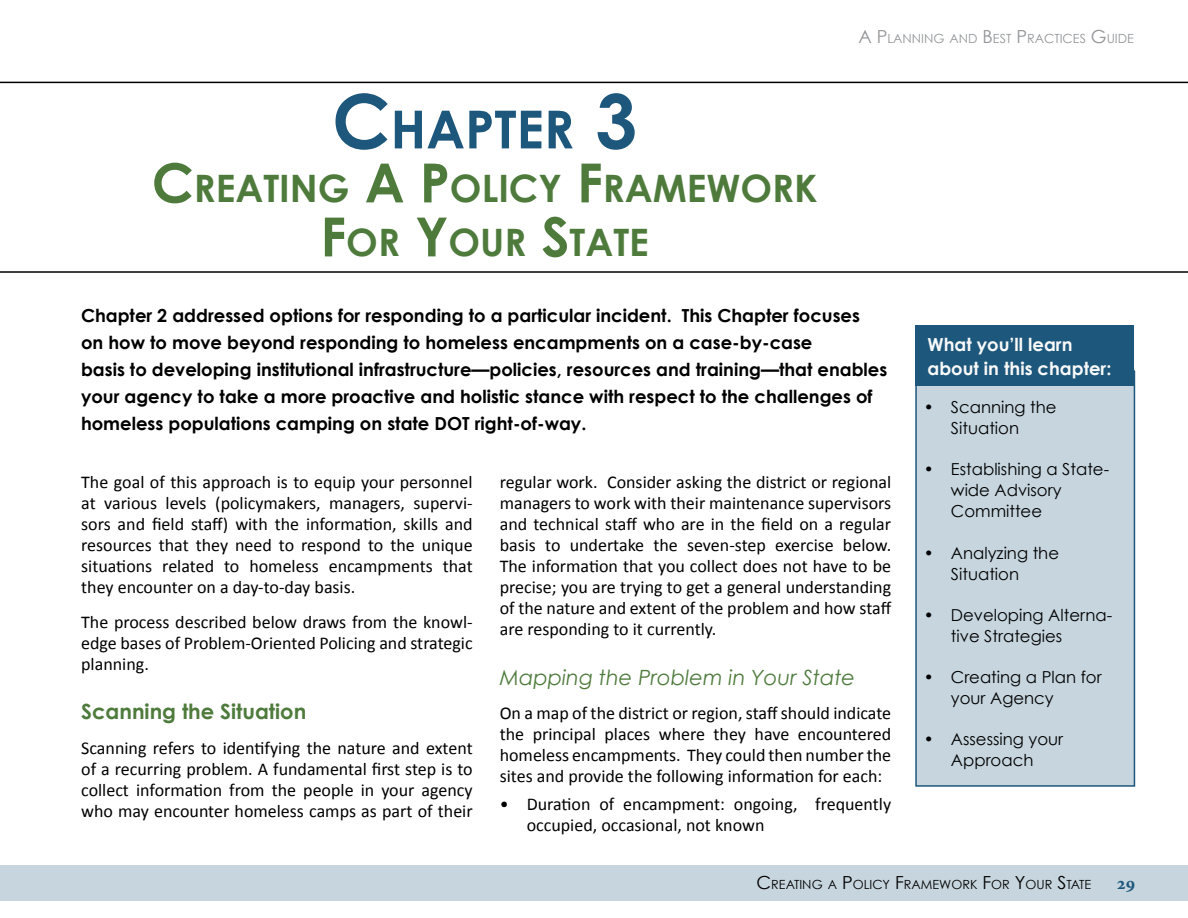
<style>
.page{position:relative;width:1188px;height:918px;background:#fff}
.page>*{position:absolute;margin:0;border:0;box-sizing:border-box;transform-origin:0 0}
.t1{font:700 52.5px "Century Gothic";color:#1d577c}
.t2{font:700 37.8px/54px "Century Gothic";color:#4e7b3c;text-align:center}
.t3{font:italic 21px "Century Gothic";color:#4e7b3c}
.t4{font:700 21px "Century Gothic";color:#4e7b3c}
.t5{font:18px/21px "Calibri";color:#000;text-align:justify}
.t6{font:700 18px/27px "Century Gothic";color:#000}
.t7{font:700 18px/24px "Century Gothic";color:#f8f9f9}
.t8{font:700 18px "Minion Pro";color:#1d577c}
.t9{font:16.5px/21px "Century Gothic";color:#000}
.t10{font:12.6px "Century Gothic";color:#000}
.t11{font:12.6px "Century Gothic";color:#939598}
.s1{font-size:75px}
.s2{font-size:54px}
.s3{font-size:18px}
</style>
<div class="page">
<div style="left:0;top:865px;width:1188px;height:36px;background:#c7d5de"></div>
<hr style="left:0;top:271px;width:1188px;height:2px;background:#000">
<div style="left:915px;top:370px;width:221px;height:417px;background:#c6d5de"></div>
<div style="left:915px;top:325px;width:219px;height:61px;background:#1d577c"></div>
<hr style="left:0;top:82px;width:1188px;height:1px;background:#000">
<h1 class="t1" style="left:332px;top:96px;width:307px"><span class="s1">C</span>HAPTER <span class="s1">3</span></h1>
<h2 class="t2" style="left:152px;top:161px;width:667px"><span class="s2">C</span>REATING <span class="s2">A P</span>OLICY <span class="s2">F</span> RAMEWORK<br><span class="s2">F</span>OR <span class="s2">Y</span>OUR <span class="s2">S</span>TATE</h2>
<p class="t11" style="left:858px;top:30px;width:277px"><span class="s3">A P</span>LANNING AND <span class="s3">B</span>EST <span class="s3">P</span>RACTICES <span class="s3">G</span>UIDE</p>
<p class="t6" style="left:81px;top:302px;width:808px">Chapter 2 addressed options for responding to a particular incident. This Chapter focuses<br>on how to move beyond responding to homeless encampments on a case-by-case<br>basis to developing institutional infrastructure—policies, resources and training—that enables your agency to take a more proactive and holistic stance with respect to the challenges of homeless populations camping on state DOT right-of-way.</p>
<p class="t5" style="left:81px;top:472px;width:393px">The goal of this approach is to equip your personnel at various levels (policymakers, managers, supervi&shy;sors and field staff) with the information, skills and resources that they need to respond to the unique situations related to homeless encampments that they encounter on a day-to-day basis.</p>
<p class="t5" style="left:81px;top:612px;width:393px">The process described below draws from the knowl&shy;edge bases of Problem-Oriented Policing and strategic planning.</p>
<p class="t4" style="left:81px;top:699px;width:227px">Scanning the Situation</p>
<p class="t5" style="left:81px;top:738px;width:393px">Scanning refers to identifying the nature and extent of a recurring problem. A fundamental first step is to collect information from the people in your agency who may encounter homeless camps as part of their</p>
<p class="t5" style="left:500px;top:472px;width:393px">regular work. Consider asking the district or regional managers to work with their maintenance supervisors and technical staff who are in the field on a regular basis to undertake the seven-step exercise below.<br>The information that you collect does not have to be precise; you are trying to get a general understanding of the nature and extent of the problem and how staff are responding to it currently.</p>
<p class="t3" style="left:500px;top:665px;width:357px">Mapping the Problem in Your State</p>
<p class="t5" style="left:500px;top:703px;width:393px">On a map of the district or region, staff should indicate the principal places where they have encountered homeless encampments. They could then number the sites and provide the following information for each:</p>
<p class="t5" style="left:527px;top:794px;width:366px;text-indent:-27px">• Duration of encampment: ongoing, frequently occupied, occasional, not known</p>
<p class="t7" style="left:927px;top:332px;width:185px">What you’ll learn about in this chapter:</p>
<p class="t9" style="left:951px;top:396px;width:107px;text-indent:-27px">• Scanning the<br>Situation</p>
<p class="t9" style="left:951px;top:459px;width:160px;text-indent:-27px">• Establishing a State&shy;wide Advisory<br>Committee</p>
<p class="t9" style="left:951px;top:542px;width:110px;text-indent:-27px">• Analyzing the<br>Situation</p>
<p class="t9" style="left:951px;top:604px;width:163px;text-indent:-27px">• Developing Alterna&shy;tive Strategies</p>
<p class="t9" style="left:951px;top:666px;width:152px;text-indent:-27px">• Creating a Plan for your Agency</p>
<p class="t9" style="left:924px;top:729px;width:141px;text-align:center">• Assessing your<br>Approach</p>
<p class="t10" style="left:757px;top:877px;width:336px"><span class="s3">C</span>REATING A <span class="s3">P</span>OLICY <span class="s3">F</span>RAMEWORK <span class="s3">F</span>OR <span class="s3">Y</span>OU R <span class="s3">S</span>TATE</p>
<p class="t8" style="left:1116px;top:871px;width:20px">29</p>
</div>
